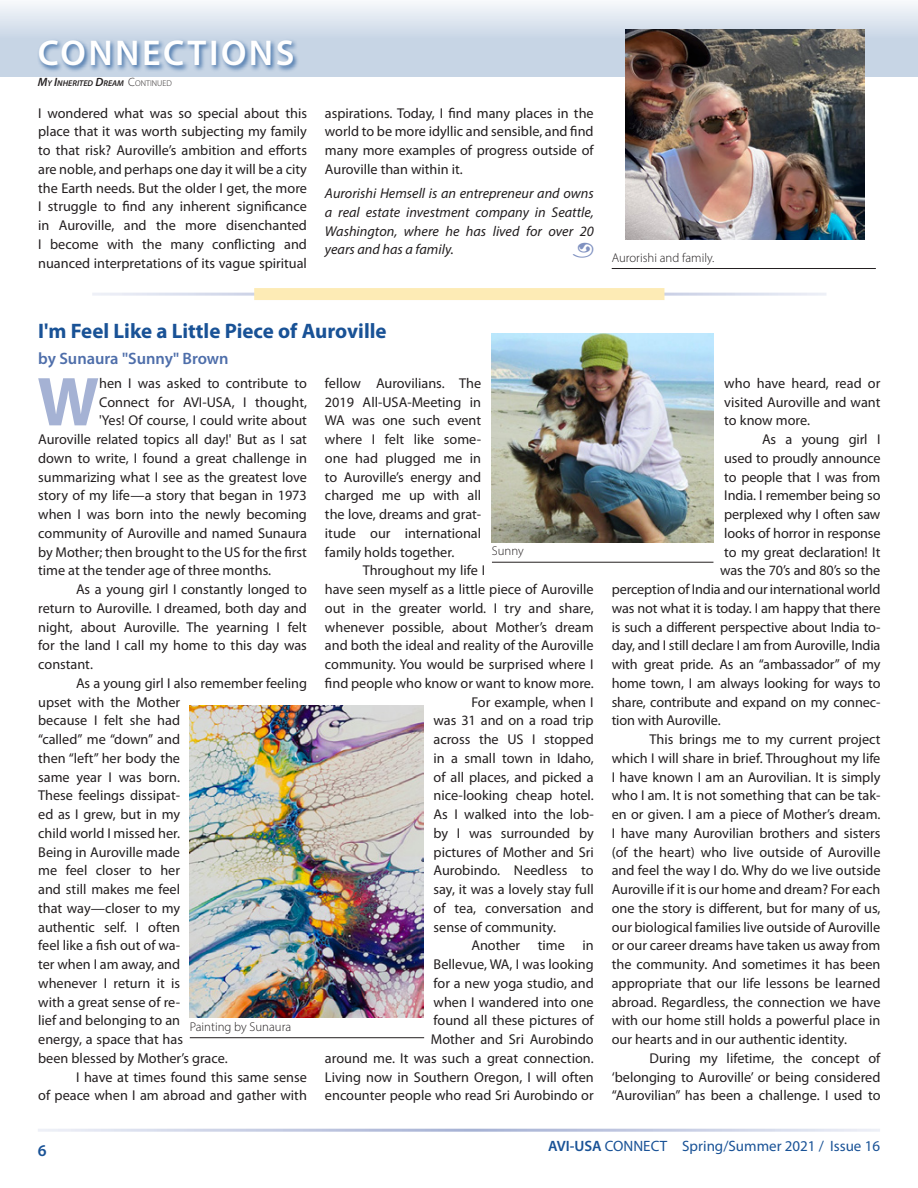
<style>
.page{position:relative;width:918px;height:1188px;background:#fff}
.page>*{position:absolute;margin:0;border:0;box-sizing:border-box;transform-origin:0 0}
._1st_paragraph{font:700 69.9px "Myriad Pro";color:#a5b2d4}
.main_head{font:600 36px "Myriad Pro";letter-spacing:.07em;color:#fff}
.head_to_article{font:700 21px "Myriad Pro";color:#195296}
.author{font:600 16.5px "Myriad Pro";color:#4e6eaa}
.t1{font:600 16.5px "Myriad Pro";color:#195296}
.t2{font:15px "Myriad Pro";color:#195296}
.text{font:14.25px/18.8px "Myriad Pro";color:#231f20;text-align:justify}
._1st_paragraph-2{font:14.25px "Myriad Pro";color:#231f20}
.author_itals{font:italic 14.25px/18.8px "Myriad Pro";color:#231f20;text-align:justify}
.t3{font:300 12.75px "Myriad Pro";color:#231f20}
.text_9_75_17{font:italic 600 8.4px "Myriad Pro";color:#231f20}
.s1{font-size:12px}
.s2{font-weight:300;font-style:normal;font-size:12px}
.s3{font-weight:300;font-style:normal}
.s4{font-weight:600}
</style>
<div class="page">
<div style="left:0;top:0;width:918px;height:77px;background:linear-gradient(to bottom,#ecf1f6,#bacbde)"></div>
<div style="left:37px;top:38px;width:263px;height:34px;background:#195296;opacity:.75"></div>
<div style="left:254px;top:288px;width:410px;height:12px;background:#fdebb5"></div>
<img style="left:625px;top:29px;width:239px;height:211px">
<hr style="left:612px;top:268px;width:264px;height:1px;background:#231f20">
<img style="left:190px;top:706px;width:234px;height:312px">
<hr style="left:190px;top:1037px;width:234px;height:1px;background:#231f20">
<img style="left:492px;top:334px;width:221px;height:208px">
<hr style="left:492px;top:562px;width:221px;height:1px;background:#231f20">
<p class="main_head" style="left:38px;top:30px;width:258px">CONNECTIONS</p>
<p class="text_9_75_17" style="left:38px;top:78px;width:136px"><span class="s1">M</span>Y <span class="s1">I</span>NHERITED <span class="s1">D</span>REAM <span class="s2">C</span><span class="s3">ONTINUED</span></p>
<p class="text" style="left:38px;top:103px;width:270px">I wondered what was so special about this place that it was worth subjecting my family to that risk? Auroville’s ambition and efforts are noble, and perhaps one day it will be a city the Earth needs. But the older I get, the more I struggle to find any inherent significance in Auroville, and the more disenchanted I become with the many conflicting and nuanced interpretations of its vague spiritual</p>
<p class="text" style="left:325px;top:103px;width:270px">aspirations. Today, I find many places in the world to be more idyllic and sensible, and find many more examples of progress outside of Auroville than within it.</p>
<p class="author_itals" style="left:325px;top:184px;width:270px">Aurorishi Hemsell is an entrepreneur and owns a real estate investment company in Seattle, Washington, where he has lived for over 20 years and has a family.</p>
<p class="t3" style="left:612px;top:250px;width:104px">Aurorishi and family.</p>
<p class="head_to_article" style="left:38px;top:317px;width:350px">I'm Feel Like a Little Piece of Auroville</p>
<p class="author" style="left:38px;top:348px;width:192px">by Sunaura "Sunny" Brown</p>
<p class="_1st_paragraph" style="left:37px;top:356px;width:64px">W</p>
<p class="_1st_paragraph-2" style="left:99px;top:374px;width:209px">hen I was asked to contribute to</p>
<p class="text" style="left:325px;top:374px;width:158px">fellow Aurovilians. The 2019 All-USA-Meeting in WA was one such event where I felt like some&shy;one had plugged me in to Auroville’s energy and charged me up with all the love, dreams and grat&shy;itude our international family holds together.</p>
<p class="text" style="left:325px;top:561px;width:270px;text-align:left;text-indent:38px">Throughout my life I<br>have seen myself as a little piece of Auroville out in the greater world. I try and share, whenever possible, about Mother’s dream and both the ideal and reality of the Auroville community. You would be surprised where I find people who know or want to know more.</p>
<p class="text" style="left:434px;top:692px;width:162px;text-indent:38px">For example, when I was 31 and on a road trip across the US I stopped in a small town in Idaho, of all places, and picked a nice-looking cheap hotel.<br>As I walked into the lob&shy;by I was surrounded by pictures of Mother and Sri Aurobindo. Needless to say, it was a lovely stay full of tea, conversation and sense of community.</p>
<p class="text" style="left:325px;top:936px;width:270px;text-align:right">Another time in<br>Bellevue, WA, I was looking<br>for a new yoga studio, and<br>when I wandered into one<br>found all these pictures of<br>Mother and Sri Aurobindo<br>around me. It was such a great connection.<br>Living now in Southern Oregon, I will often encounter people who read Sri Aurobindo or</p>
<p class="_1st_paragraph-2" style="left:99px;top:393px;width:209px">Connect for AVI-USA, I thought,</p>
<p class="_1st_paragraph-2" style="left:99px;top:412px;width:209px">'Yes! Of course, I could write about</p>
<p class="_1st_paragraph-2" style="left:38px;top:431px;width:270px">Auroville related topics all day!' But as I sat</p>
<p class="_1st_paragraph-2" style="left:38px;top:449px;width:270px">down to write, I found a great challenge in</p>
<p class="_1st_paragraph-2" style="left:38px;top:468px;width:270px">summarizing what I see as the greatest love</p>
<p class="_1st_paragraph-2" style="left:38px;top:487px;width:270px">story of my life—a story that began in 1973</p>
<p class="_1st_paragraph-2" style="left:38px;top:506px;width:270px">when I was born into the newly becoming</p>
<p class="_1st_paragraph-2" style="left:38px;top:524px;width:270px">community of Auroville and named Sunaura</p>
<p class="_1st_paragraph-2" style="left:38px;top:543px;width:270px">by Mother; then brought to the US for the first</p>
<p class="_1st_paragraph-2" style="left:38px;top:562px;width:235px">time at the tender age of three months.</p>
<p class="text" style="left:38px;top:580px;width:270px;text-indent:38px">As a young girl I constantly longed to return to Auroville. I dreamed, both day and night, about Auroville. The yearning I felt for the land I call my home to this day was constant.</p>
<p class="text" style="left:38px;top:674px;width:270px;text-align:left;text-indent:38px">As a young girl I also remember feeling upset with the Mother<br>because I felt she had<br>“called” me “down” and<br>then “left” her body the<br>same year I was born.<br>These feelings dissipat-<br>ed as I grew, but in my<br>child world I missed her.<br>Being in Auroville made<br>me feel closer to her<br>and still makes me feel<br>that way—closer to my<br>authentic self. I often<br>feel like a fish out of wa-<br>ter when I am away, and<br>whenever I return it is<br>with a great sense of re-<br>lief and belonging to an<br>energy, a space that has<br>been blessed by Mother’s grace.</p>
<p class="text" style="left:38px;top:1067px;width:270px;text-align:right">I have at times found this same sense<br>of peace when I am abroad and gather with</p>
<p class="t3" style="left:492px;top:543px;width:33px">Sunny</p>
<p class="t3" style="left:190px;top:1019px;width:103px">Painting by Sunaura</p>
<p class="text" style="left:724px;top:374px;width:158px">who have heard, read or visited Auroville and want to know more.</p>
<p class="text" style="left:762px;top:430px;width:120px">As a young girl I</p>
<p class="text" style="left:724px;top:449px;width:158px">used to proudly announce</p>
<p class="text" style="left:724px;top:467px;width:158px">to people that I was from</p>
<p class="text" style="left:724px;top:486px;width:158px">India. I remember being so</p>
<p class="text" style="left:724px;top:505px;width:158px">perplexed why I often saw</p>
<p class="text" style="left:724px;top:524px;width:158px">looks of horror in response</p>
<p class="text" style="left:724px;top:542px;width:158px">to my great declaration! It</p>
<p class="text" style="left:720px;top:561px;width:162px">was the 70’s and 80’s so the</p>
<p class="text" style="left:612px;top:580px;width:270px">perception of India and our international world</p>
<p class="text" style="left:612px;top:599px;width:270px">was not what it is today. I am happy that there</p>
<p class="text" style="left:612px;top:617px;width:270px">is such a different perspective about India to-</p>
<p class="text" style="left:612px;top:636px;width:270px">day, and I still declare I am from Auroville, India</p>
<p class="text" style="left:612px;top:655px;width:270px">with great pride. As an “ambassador” of my</p>
<p class="text" style="left:612px;top:674px;width:270px">home town, I am always looking for ways to</p>
<p class="text" style="left:612px;top:692px;width:270px">share, contribute and expand on my connec-</p>
<p class="text" style="left:612px;top:711px;width:111px">tion with Auroville.</p>
<p class="text" style="left:612px;top:730px;width:270px;text-indent:38px">This brings me to my current project which I will share in brief. Throughout my life I have known I am an Aurovilian. It is simply who I am. It is not something that can be tak&shy;en or given. I am a piece of Mother’s dream.<br>I have many Aurovilian brothers and sisters (of the heart) who live outside of Auroville and feel the way I do. Why do we live outside Auroville if it is our home and dream? For each one the story is different, but for many of us, our biological families live outside of Auroville or our career dreams have taken us away from the community. And sometimes it has been appropriate that our life lessons be learned abroad. Regardless, the connection we have with our home still holds a powerful place in our hearts and in our authentic identity.</p>
<p class="text" style="left:612px;top:1049px;width:270px;text-indent:38px">During my lifetime, the concept of ‘belonging to Auroville’ or being considered “Aurovilian” has been a challenge. I used to</p>
<p class="t1" style="left:38px;top:1140px;width:10px">6</p>
<p class="t2" style="left:548px;top:1137px;width:333px"><span class="s4">AVI-USA</span> CONNECT Spring/Summer 2021 / Issue 16</p>
</div>
